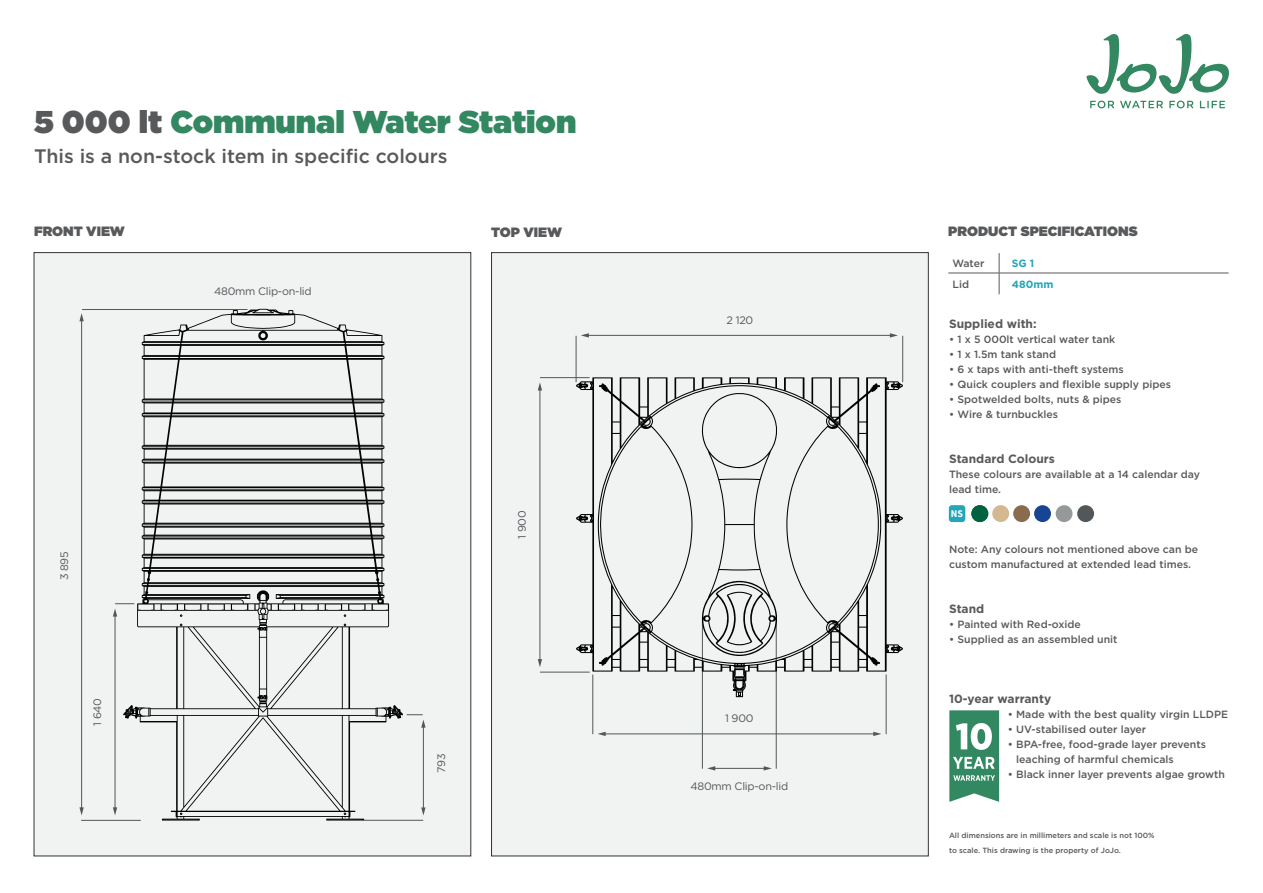
<style>
.page{position:relative;width:1263px;height:893px;background:#fff}
.page>*{position:absolute;margin:0;border:0;box-sizing:border-box;transform-origin:0 0}
.t1{font:900 31.5px "Gotham";color:#338761}
.t2{font:500 19.5px "Gotham";color:#58595b}
.t3{font:900 13.5px "Gotham";color:#58595b}
.t4{font:700 12px "Gotham";color:#58595b}
.t5{font:10.8px "Gotham";letter-spacing:-.025em;color:#52575a}
.t6{font:500 10.5px/15px "Gotham";color:#58595b}
.t7{font:700 10.5px "Gotham";color:#23a5b9}
.t8{font:700 10.2px "Source Sans Pro";color:#fff}
.t9{font:500 7.5px/15px "Gotham";color:#58595b}
.s1{color:#58595b}
</style>
<div class="page">
<div style="left:34px;top:253px;width:437px;height:603px;background:#f1f2f2"></div>
<hr style="left:82px;top:309px;width:165px;height:1px;background:#52575a">
<hr style="left:81px;top:320px;width:1px;height:489px;background:#52575a">
<svg style="left:79px;top:313px;width:5px;height:8px"></svg>
<svg style="left:79px;top:807px;width:5px;height:8px"></svg>
<hr style="left:81px;top:820px;width:60px;height:1px;background:#52575a">
<hr style="left:364px;top:820px;width:59px;height:1px;background:#52575a">
<hr style="left:423px;top:726px;width:1px;height:83px;background:#52575a">
<svg style="left:407px;top:714px;width:19px;height:14px"></svg>
<svg style="left:421px;top:807px;width:5px;height:8px"></svg>
<svg style="left:123px;top:309px;width:280px;height:511px"></svg>
<hr style="left:115px;top:615px;width:1px;height:194px;background:#52575a">
<svg style="left:113px;top:807px;width:4px;height:8px"></svg>
<svg style="left:113px;top:603px;width:21px;height:14px"></svg>
<div style="left:491px;top:253px;width:437px;height:603px;background:#f1f2f2"></div>
<hr style="left:702px;top:620px;width:1px;height:149px;background:#52575a">
<hr style="left:776px;top:620px;width:1px;height:149px;background:#52575a">
<hr style="left:539px;top:389px;width:1px;height:272px;background:#52575a">
<svg style="left:538px;top:659px;width:4px;height:8px"></svg>
<svg style="left:538px;top:382px;width:4px;height:8px"></svg>
<hr style="left:540px;top:377px;width:50px;height:1px;background:#52575a">
<hr style="left:540px;top:672px;width:50px;height:1px;background:#52575a">
<hr style="left:592px;top:674px;width:1px;height:60px;background:#52575a">
<hr style="left:886px;top:674px;width:1px;height:60px;background:#52575a">
<hr style="left:604px;top:733px;width:271px;height:1px;background:#52575a">
<svg style="left:873px;top:732px;width:8px;height:4px"></svg>
<svg style="left:598px;top:732px;width:8px;height:4px"></svg>
<hr style="left:587px;top:335px;width:304px;height:1px;background:#52575a">
<svg style="left:890px;top:333px;width:8px;height:5px"></svg>
<svg style="left:581px;top:333px;width:8px;height:5px"></svg>
<svg style="left:576px;top:377px;width:327px;height:320px"></svg>
<hr style="left:576px;top:336px;width:1px;height:46px;background:#52575a">
<hr style="left:902px;top:336px;width:1px;height:46px;background:#52575a">
<hr style="left:714px;top:768px;width:51px;height:1px;background:#52575a">
<svg style="left:764px;top:766px;width:8px;height:4px"></svg>
<svg style="left:707px;top:766px;width:8px;height:4px"></svg>
<svg style="left:1090px;top:101px;width:24px;height:7px"></svg>
<svg style="left:1120px;top:101px;width:43px;height:7px"></svg>
<svg style="left:1169px;top:101px;width:24px;height:7px"></svg>
<svg style="left:1200px;top:101px;width:25px;height:7px"></svg>
<svg style="left:1086px;top:34px;width:143px;height:60px"></svg>
<hr style="left:948px;top:273px;width:51px;height:1px;background:#58595b">
<hr style="left:999px;top:273px;width:229px;height:1px;background:#58595b">
<svg style="left:999px;top:253px;width:1px;height:41px"></svg>
<svg style="left:949px;top:710px;width:50px;height:92px"></svg>
<div style="left:971px;top:505px;width:17px;height:17px;background:#006241;border-radius:50%"></div>
<div style="left:992px;top:505px;width:17px;height:17px;background:#d3b891;border-radius:50%"></div>
<div style="left:1013px;top:505px;width:17px;height:17px;background:#896c4d;border-radius:50%"></div>
<div style="left:1034px;top:505px;width:17px;height:17px;background:#184592;border-radius:50%"></div>
<div style="left:1056px;top:505px;width:16px;height:17px;background:#969999;border-radius:50%"></div>
<div style="left:1077px;top:505px;width:17px;height:17px;background:#52575a;border-radius:50%"></div>
<div style="left:949px;top:505px;width:16px;height:17px;background:#24a6ba;border-radius:3px"></div>
<h1 class="t1" style="left:34px;top:99px;width:544px"><span class="s1">5 000 lt</span> Communal Water Station</h1>
<h2 class="t2" style="left:34px;top:143px;width:415px">This is a non-stock item in specific colours</h2>
<p class="t3" style="left:34px;top:222px;width:92px">FRONT VIEW</p>
<p class="t3" style="left:491px;top:222px;width:72px">TOP VIEW</p>
<p class="t3" style="left:948px;top:222px;width:191px">PRODUCT SPECIFICATIONS</p>
<p class="t6" style="left:952px;top:256px;width:33px">Water</p>
<p class="t7" style="left:1012px;top:257px;width:24px">SG 1</p>
<p class="t6" style="left:952px;top:276px;width:18px">Lid</p>
<p class="t7" style="left:1012px;top:277px;width:43px">480mm</p>
<p class="t5" style="left:214px;top:284px;width:99px">480mm Clip-on-lid</p>
<p class="t5" style="left:57px;top:580px;width:31px;rotate:-90deg">3 895</p>
<p class="t5" style="left:90px;top:726px;width:30px;rotate:-90deg">1 640</p>
<p class="t5" style="left:515px;top:539px;width:30px;rotate:-90deg">1 900</p>
<p class="t5" style="left:434px;top:773px;width:21px;rotate:-90deg">793</p>
<p class="t5" style="left:726px;top:313px;width:28px">2 120</p>
<p class="t5" style="left:725px;top:711px;width:30px">1 900</p>
<p class="t5" style="left:690px;top:779px;width:99px">480mm Clip-on-lid</p>
<p class="t4" style="left:949px;top:315px;width:89px">Supplied with:</p>
<p class="t6" style="left:949px;top:331px;width:168px">• 1 x 5 000lt vertical water tank</p>
<p class="t6" style="left:949px;top:346px;width:109px">• 1 x 1.5m tank stand</p>
<p class="t6" style="left:949px;top:361px;width:176px">• 6 x taps with anti-theft systems</p>
<p class="t6" style="left:949px;top:376px;width:223px">• Quick couplers and flexible supply pipes</p>
<p class="t6" style="left:949px;top:391px;width:174px">• Spotwelded bolts, nuts &amp; pipes</p>
<p class="t6" style="left:949px;top:406px;width:111px">• Wire &amp; turnbuckles</p>
<p class="t4" style="left:949px;top:450px;width:107px">Standard Colours</p>
<p class="t6" style="left:949px;top:466px;width:253px">These colours are available at a 14 calendar day lead time.</p>
<p class="t8" style="left:951px;top:507px;width:14px">NS</p>
<p class="t6" style="left:949px;top:541px;width:251px">Note: Any colours not mentioned above can be custom manufactured at extended lead times.</p>
<p class="t4" style="left:949px;top:600px;width:37px">Stand</p>
<p class="t6" style="left:949px;top:616px;width:133px">• Painted with Red-oxide</p>
<p class="t6" style="left:949px;top:631px;width:170px">• Supplied as an assembled unit</p>
<p class="t4" style="left:949px;top:690px;width:104px">10-year warranty</p>
<p class="t6" style="left:1008px;top:706px;width:222px">• Made with the best quality virgin LLDPE</p>
<p class="t6" style="left:1008px;top:721px;width:140px">• UV-stabilised outer layer</p>
<p class="t6" style="left:1016px;top:736px;width:191px;text-indent:-9px">• BPA-free, food-grade layer prevents leaching of harmful chemicals</p>
<p class="t6" style="left:1008px;top:766px;width:219px">• Black inner layer prevents algae growth</p>
<p class="t9" style="left:949px;top:827px;width:207px">All dimensions are in millimeters and scale is not 100% to scale. This drawing is the property of JoJo.</p>
</div>
